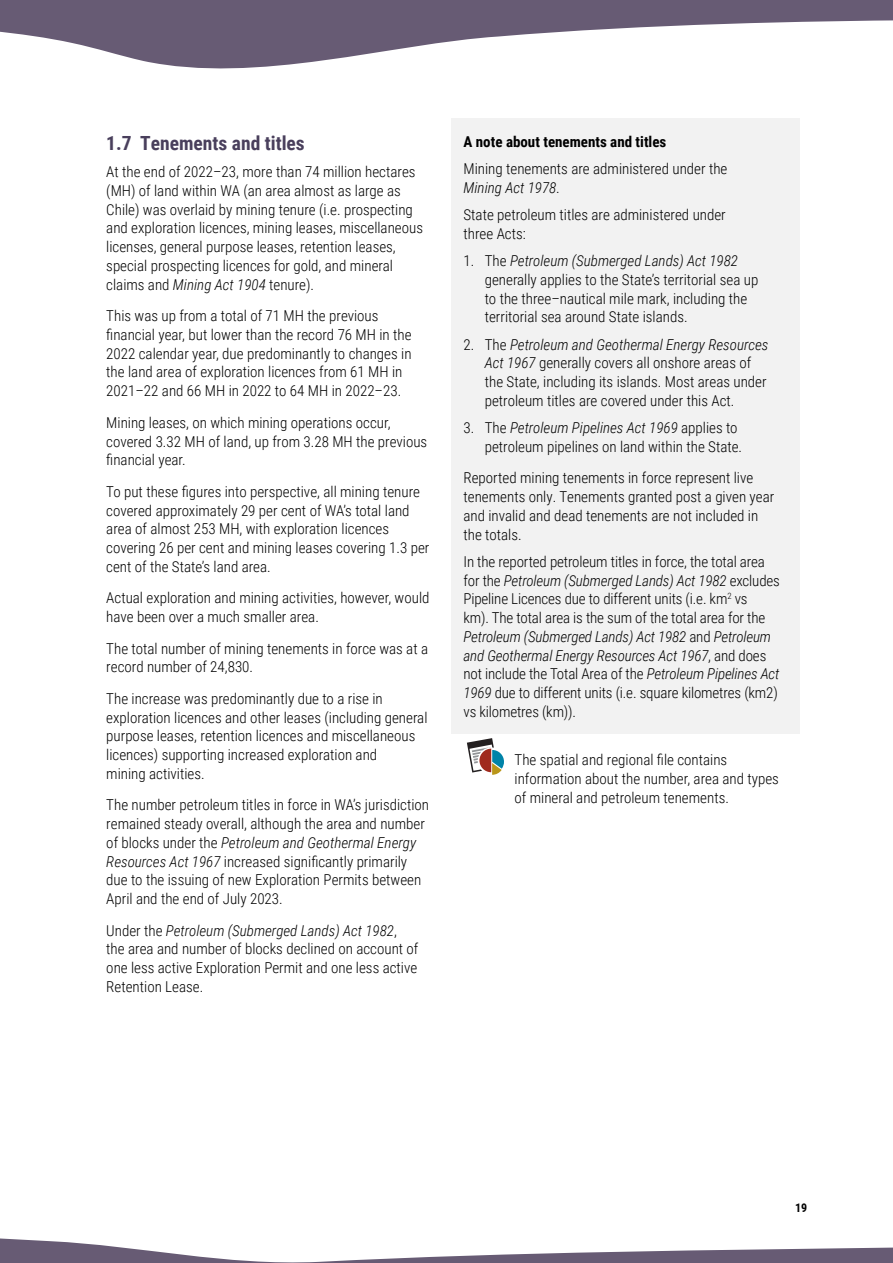
<style>
.page{position:relative;width:893px;height:1263px;background:#fff}
.page>*{position:absolute;margin:0;border:0;box-sizing:border-box;transform-origin:0 0}
.H2_-_Section_1{font:700 19.5px "Roboto Condensed";color:#493f5c}
.Body_copy{font:300 15px/18.8px "Roboto Condensed";color:#000}
.copy___tint_bkgrnd_Grey{font:300 15px/18.8px "Roboto Condensed";color:#000}
.copy___tint_bkgrnd_Grey-2{font:700 15px "Roboto Condensed";color:#000}
.t1{font:700 12px "Roboto Condensed";color:#000}
.s1{font-style:italic}
</style>
<div class="page">
<svg style="left:0;top:0;width:893px;height:69px;fill:#675b74"></svg>
<svg style="left:0;top:1238px;width:893px;height:25px"></svg>
<div style="left:451px;top:118px;width:348px;height:46px;background:#f2f2f2"></div>
<div style="left:451px;top:146px;width:348px;height:64px;background:#f2f2f2"></div>
<div style="left:451px;top:192px;width:348px;height:64px;background:#f2f2f2"></div>
<div style="left:451px;top:238px;width:348px;height:101px;background:#f2f2f2"></div>
<div style="left:451px;top:321px;width:348px;height:102px;background:#f2f2f2"></div>
<div style="left:451px;top:405px;width:348px;height:64px;background:#f2f2f2"></div>
<div style="left:451px;top:455px;width:348px;height:101px;background:#f2f2f2"></div>
<div style="left:451px;top:538px;width:348px;height:196px;background:#f2f2f2"></div>
<svg style="left:467px;top:738px;width:37px;height:37px"></svg>
<h2 class="H2_-_Section_1" style="left:106px;top:129px;width:200px">1.7 Tenements and titles</h2>
<p class="Body_copy" style="left:106px;top:162px;width:318px">At the end of 2022–23, more than 74 million hectares (MH) of land within WA (an area almost as large as Chile) was overlaid by mining tenure (i.e. prospecting and exploration licences, mining leases, miscellaneous licenses, general purpose leases, retention leases, special prospecting licences for gold, and mineral claims and <span class="s1">Mining Act 1904</span> tenure).</p>
<p class="Body_copy" style="left:106px;top:306px;width:307px">This was up from a total of 71 MH the previous financial year, but lower than the record 76 MH in the 2022 calendar year, due predominantly to changes in the land area of exploration licences from 61 MH in 2021–22 and 66 MH in 2022 to 64 MH in 2022–23.</p>
<p class="Body_copy" style="left:106px;top:412px;width:322px">Mining leases, on which mining operations occur, covered 3.32 MH of land, up from 3.28 MH the previous financial year.</p>
<p class="Body_copy" style="left:106px;top:481px;width:325px">To put these figures into perspective, all mining tenure covered approximately 29 per cent of WA’s total land area of almost 253 MH, with exploration licences covering 26 per cent and mining leases covering 1.3 per cent of the State’s land area.</p>
<p class="Body_copy" style="left:106px;top:588px;width:325px">Actual exploration and mining activities, however, would have been over a much smaller area.</p>
<p class="Body_copy" style="left:106px;top:638px;width:323px">The total number of mining tenements in force was at a record number of 24,830.</p>
<p class="Body_copy" style="left:106px;top:688px;width:323px">The increase was predominantly due to a rise in exploration licences and other leases (including general purpose leases, retention licences and miscellaneous licences) supporting increased exploration and<br>mining activities.</p>
<p class="Body_copy" style="left:106px;top:795px;width:324px">The number petroleum titles in force in WA’s jurisdiction remained steady overall, although the area and number of blocks under the <span class="s1">Petroleum and Geothermal Energy Resources Act 1967</span> increased significantly primarily due to the issuing of new Exploration Permits between April and the end of July 2023.</p>
<p class="Body_copy" style="left:106px;top:920px;width:314px">Under the <span class="s1">Petroleum (Submerged Lands) Act 1982</span>, the area and number of blocks declined on account of one less active Exploration Permit and one less active Retention Lease.</p>
<p class="copy___tint_bkgrnd_Grey-2" style="left:463px;top:131px;width:204px">A note about tenements and titles</p>
<p class="copy___tint_bkgrnd_Grey" style="left:463px;top:159px;width:265px">Mining tenements are administered under the<br><span class="s1">Mining Act 1978</span>.</p>
<p class="copy___tint_bkgrnd_Grey" style="left:463px;top:205px;width:264px">State petroleum titles are administered under three Acts:</p>
<p class="copy___tint_bkgrnd_Grey" style="left:485px;top:251px;width:275px;text-indent:-21px">1. The <span class="s1">Petroleum (Submerged Lands) Act 1982 </span>generally applies to the State’s territorial sea up to the three–nautical mile mark, including the territorial sea around State islands.</p>
<p class="copy___tint_bkgrnd_Grey" style="left:485px;top:334px;width:285px;text-indent:-21px">2. The <span class="s1">Petroleum and Geothermal Energy Resources Act 1967</span> generally covers all onshore areas of the State, including its islands. Most areas under petroleum titles are covered under this Act.</p>
<p class="copy___tint_bkgrnd_Grey" style="left:485px;top:418px;width:259px;text-indent:-21px">3. The <span class="s1">Petroleum Pipelines Act 1969</span> applies to petroleum pipelines on land within the State.</p>
<p class="copy___tint_bkgrnd_Grey" style="left:463px;top:468px;width:312px">Reported mining tenements in force represent live tenements only. Tenements granted post a given year and invalid and dead tenements are not included in the totals.</p>
<p class="copy___tint_bkgrnd_Grey" style="left:463px;top:551px;width:318px">In the reported petroleum titles in force, the total area for the <span class="s1">Petroleum (Submerged Lands) Act 1982</span> excludes Pipeline Licences due to different units (i.e. km<sup>2</sup> vs<br>km). The total area is the sum of the total area for the <span class="s1">Petroleum (Submerged Lands) Act 1982</span> and <span class="s1">Petroleum and Geothermal Energy Resources Act 1967</span>, and does not include the Total Area of the <span class="s1">Petroleum Pipelines Act 1969</span> due to different units (i.e. square kilometres (km2) vs kilometres (km)).</p>
<p class="Body_copy" style="left:514px;top:750px;width:266px">The spatial and regional file contains information about the number, area and types of mineral and petroleum tenements.</p>
<p class="t1" style="left:795px;top:1199px;width:14px">19</p>
</div>
